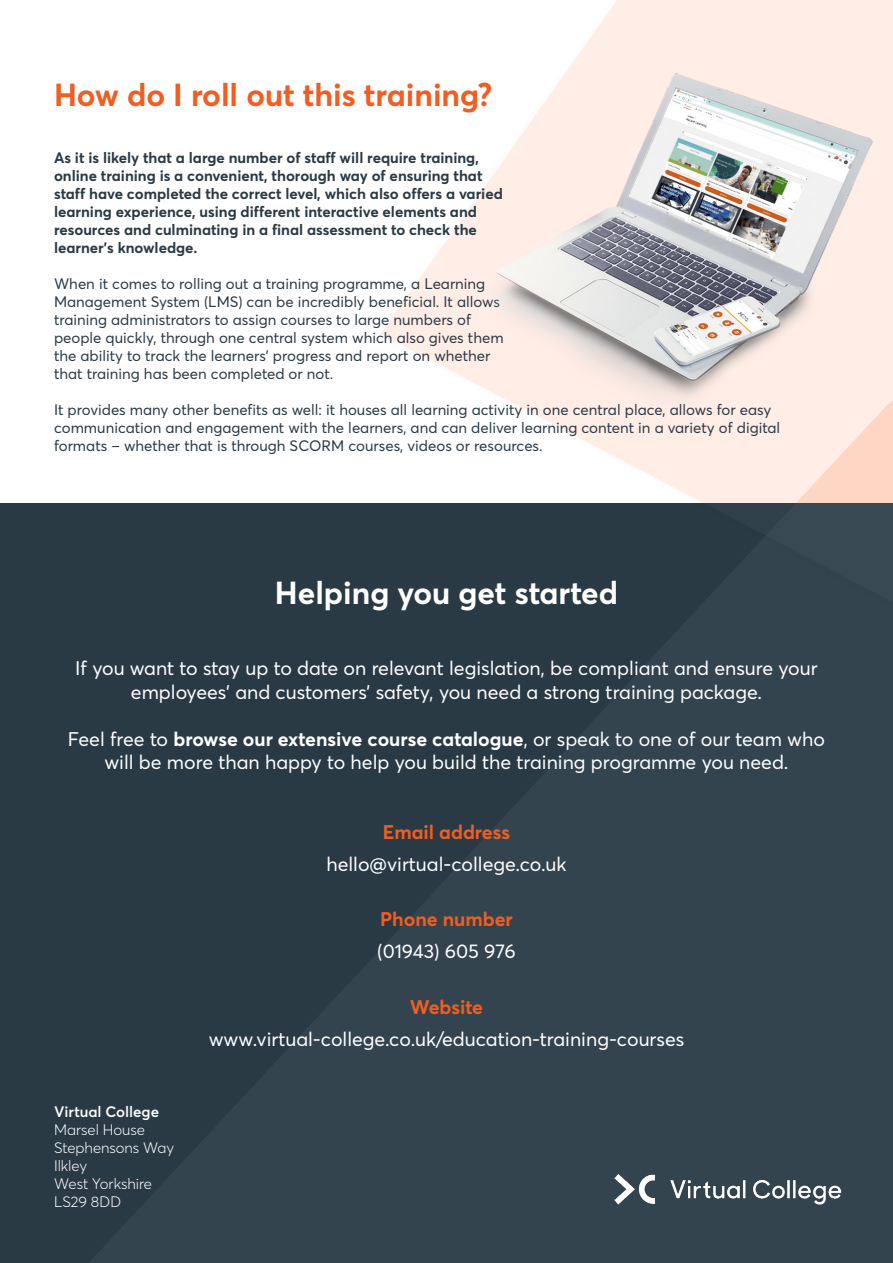
<style>
.page{position:relative;width:893px;height:1263px;background:#fff}
.page>*{position:absolute;margin:0;border:0;box-sizing:border-box;transform-origin:0 0}
.t1{font:700 31.5px "Averta";color:#f25d21}
.t2{font:700 31.5px "Averta";color:#fff}
.Preamble{font:19.5px/23.4px "Averta";color:#fff;text-align:center}
.Preamble-2{font:700 19.5px "Averta";color:#f25d21}
.Body_text{font:15px/18px "Averta";color:#293a45}
.Body_text-2{font:700 15px/18px "Averta";color:#293a45}
.t3{font:300 15px/18px "Averta";letter-spacing:-.005em;color:#fff}
.t4{font:600 15px "Averta";letter-spacing:-.005em;color:#fff}
.s1{font-weight:700}
</style>
<div class="page">
<div style="left:0;top:504px;width:893px;height:759px;background:#293a45"></div>
<div style="left:372px;top:0;width:521px;height:1042px;background:#231f20;opacity:.33"></div>
<svg style="left:380px;top:0;width:513px;height:1033px;fill:#33444f"></svg>
<img style="left:614px;top:1173px;width:228px;height:32px">
<img style="left:486px;top:46px;width:402px;height:363px">
<p class="t1" style="left:54px;top:73px;width:440px">How do I roll out this training?</p>
<p class="Body_text-2" style="left:54px;top:148px;width:450px">As it is likely that a large number of staff will require training, online training is a convenient, thorough way of ensuring that staff have completed the correct level, which also offers a varied learning experience, using different interactive elements and resources and culminating in a final assessment to check the learner’s knowledge.</p>
<p class="Body_text" style="left:54px;top:274px;width:451px">When it comes to rolling out a training programme, a Learning Management System (LMS) can be incredibly beneficial. It allows training administrators to assign courses to large numbers of people quickly, through one central system which also gives them the ability to track the learners’ progress and report on whether that training has been completed or not.</p>
<p class="Body_text" style="left:54px;top:400px;width:728px">It provides many other benefits as well: it houses all learning activity in one central place, allows for easy communication and engagement with the learners, and can deliver learning content in a variety of digital formats – whether that is through SCORM courses, videos or resources.</p>
<p class="t2" style="left:275px;top:570px;width:345px">Helping you get started</p>
<p class="Preamble" style="left:75px;top:656px;width:744px">If you want to stay up to date on relevant legislation, be compliant and ensure your employees’ and customers’ safety, you need a strong training package.</p>
<p class="Preamble" style="left:68px;top:726px;width:759px">Feel free to <span class="s1">browse our extensive course catalogue</span>, or speak to one of our team who will be more than happy to help you build the training programme you need.</p>
<p class="t4" style="left:54px;top:1101px;width:106px">Virtual College</p>
<p class="t3" style="left:54px;top:1120px;width:122px">Marsel House<br>Stephensons Way<br>Ilkley<br>West Yorkshire<br>LS29 8DD</p>
<p class="Preamble-2" style="left:383px;top:818px;width:129px">Email address</p>
<p class="Preamble" style="left:326px;top:852px;width:242px">hello@virtual-college.co.uk</p>
<p class="Preamble-2" style="left:380px;top:906px;width:134px">Phone number</p>
<p class="Preamble" style="left:377px;top:939px;width:140px">(01943) 605 976</p>
<p class="Preamble-2" style="left:410px;top:993px;width:75px">Website</p>
<p class="Preamble" style="left:209px;top:1026px;width:477px">www.virtual-college.co.uk/education-training-courses</p>
</div>
